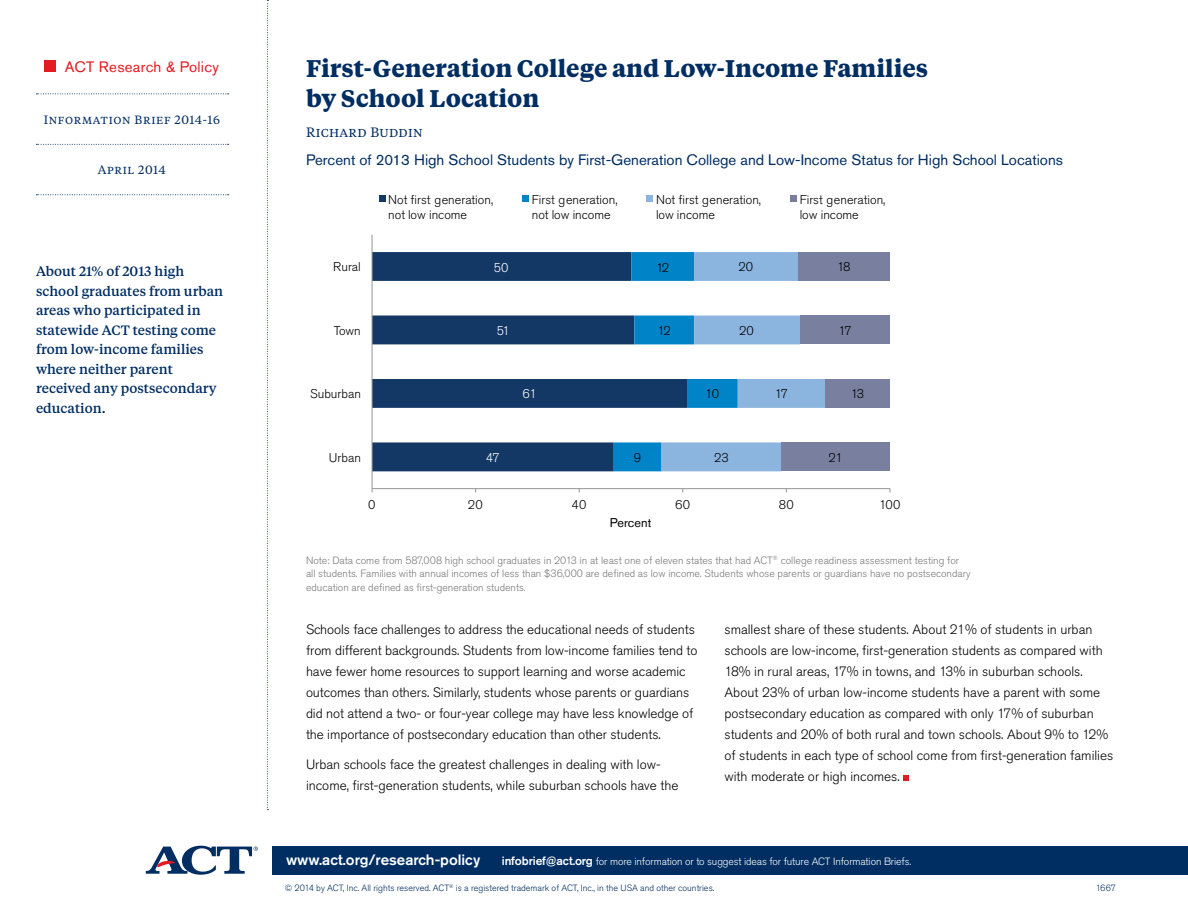
<style>
.page{position:relative;width:1188px;height:918px;background:#fff}
.page>*{position:absolute;margin:0;border:0;box-sizing:border-box;transform-origin:0 0}
.Main_Head{font:700 24px/30px "Tiempos Text";color:#002d62}
.Table___Figure_Head{font:15px "Akzidenz Grotesk Std";color:#002d62}
.Table_Note{font:500 15px "Akzidenz Grotesk Std";color:#fff}
.Author{font:15px "Akzidenz Grotesk Std";letter-spacing:.02em;color:#e31b23}
.Body{font:300 13.5px/21px "Akzidenz Grotesk Std";color:#000}
.Side_Bar_BIG{font:500 13.5px/19.5px "Tiempos Text";color:#002d62}
.Author-2{font:13.5px "Tiempos Text";letter-spacing:.02em;color:#002d62}
.t1{font:300 12.6px/15.1px "Akzidenz Grotesk Std";color:#000001}
.t2{font:300 12.6px "Akzidenz Grotesk Std";letter-spacing:-.035em;color:#fff}
.t3{font:12.6px "Akzidenz Grotesk Std";color:#000001}
.t4{font:12px "Tiempos Text";letter-spacing:.05em;color:#002d62}
.Table_Note-2{font:300 10.5px/13.5px "Akzidenz Grotesk Std";color:#7a7a7a}
.Table_Note-3{font:300 10.5px "Akzidenz Grotesk Std";letter-spacing:-.01em;color:#fff}
.t5{font:300 9px "Akzidenz Grotesk Std";color:#002d62}
.s1{font-weight:500;font-size:12px}
</style>
<div class="page">
<svg style="left:146px;top:846px;width:112px;height:29px"></svg>
<div style="left:273px;top:846px;width:915px;height:29px;background:#002d62"></div>
<svg style="left:267px;top:0;width:1px;height:810px"></svg>
<svg style="left:36px;top:93px;width:193px;height:1px"></svg>
<div style="left:45px;top:60px;width:11px;height:12px;background:#e31b23"></div>
<svg style="left:36px;top:194px;width:193px;height:1px"></svg>
<svg style="left:36px;top:144px;width:193px;height:1px"></svg>
<svg style="left:373px;top:252px;width:241px;height:219px;fill:#133866"></svg>
<svg style="left:614px;top:252px;width:211px;height:219px"></svg>
<div style="left:798px;top:252px;width:92px;height:29px;background:#797f9e"></div>
<div style="left:800px;top:316px;width:90px;height:28px;background:#797f9e"></div>
<div style="left:825px;top:379px;width:65px;height:29px;background:#797f9e"></div>
<div style="left:781px;top:442px;width:109px;height:29px;background:#797f9e"></div>
<hr style="left:372px;top:488px;width:518px;height:1px;background:#959494">
<hr style="left:372px;top:235px;width:1px;height:254px;background:#959494">
<svg style="left:379px;top:196px;width:6px;height:6px"></svg>
<div style="left:522px;top:195px;width:7px;height:7px;background:#0083c7"></div>
<div style="left:647px;top:195px;width:6px;height:7px;background:#8bb4e0"></div>
<div style="left:790px;top:195px;width:7px;height:7px;background:#797e9e"></div>
<svg style="left:903px;top:775px;width:6px;height:6px"></svg>
<p class="Author" style="left:65px;top:58px;width:156px">ACT Research &amp; Policy</p>
<p class="t4" style="left:44px;top:111px;width:178px">Information Brief 2014-16</p>
<p class="t4" style="left:98px;top:161px;width:69px">April 2014</p>
<p class="Side_Bar_BIG" style="left:36px;top:261px;width:189px">About 21% of 2013 high school graduates from urban areas who participated in statewide ACT testing come from low-income families where neither parent received any postsecondary education.</p>
<p class="Main_Head" style="left:306px;top:52px;width:624px">First-Generation College and Low-Income Families by School Location</p>
<p class="Author-2" style="left:306px;top:123px;width:118px">Richard Buddin</p>
<p class="Table___Figure_Head" style="left:306px;top:151px;width:759px">Percent of 2013 High School Students by First-Generation College and Low-Income Status for High School Locations</p>
<p class="t1" style="left:333px;top:260px;width:29px">Rural</p>
<p class="t1" style="left:388px;top:192px;width:106px">Not first generation, not low income</p>
<p class="t1" style="left:532px;top:192px;width:87px">First generation, not low income</p>
<p class="t1" style="left:656px;top:192px;width:106px">Not first generation, low income</p>
<p class="t1" style="left:800px;top:192px;width:87px">First generation, low income</p>
<p class="t2" style="left:494px;top:260px;width:16px">50</p>
<p class="t1" style="left:656px;top:260px;width:15px">12</p>
<p class="t1" style="left:738px;top:260px;width:16px">20</p>
<p class="t1" style="left:837px;top:260px;width:15px">18</p>
<p class="t1" style="left:334px;top:323px;width:29px">Town</p>
<p class="t1" style="left:310px;top:387px;width:52px">Suburban</p>
<p class="t2" style="left:497px;top:324px;width:15px">51</p>
<p class="t2" style="left:522px;top:387px;width:16px">61</p>
<p class="t1" style="left:658px;top:323px;width:15px">12</p>
<p class="t1" style="left:739px;top:323px;width:16px">20</p>
<p class="t1" style="left:705px;top:387px;width:15px">10</p>
<p class="t1" style="left:775px;top:387px;width:15px">17</p>
<p class="t1" style="left:838px;top:323px;width:15px">17</p>
<p class="t1" style="left:851px;top:387px;width:15px">13</p>
<p class="t1" style="left:329px;top:450px;width:34px">Urban</p>
<p class="t2" style="left:486px;top:451px;width:16px">47</p>
<p class="t1" style="left:634px;top:450px;width:9px">9</p>
<p class="t1" style="left:714px;top:450px;width:16px">23</p>
<p class="t1" style="left:829px;top:450px;width:16px">21</p>
<p class="t1" style="left:368px;top:497px;width:9px">0</p>
<p class="t1" style="left:468px;top:497px;width:16px">20</p>
<p class="t1" style="left:572px;top:497px;width:16px">40</p>
<p class="t1" style="left:675px;top:497px;width:16px">60</p>
<p class="t1" style="left:779px;top:497px;width:16px">80</p>
<p class="t1" style="left:879px;top:497px;width:23px">100</p>
<p class="t3" style="left:610px;top:515px;width:43px">Percent</p>
<p class="Table_Note-2" style="left:306px;top:554px;width:666px">Note: Data come from 587,008 high school graduates in 2013 in at least one of eleven states that had ACT<sup>®</sup> college readiness assessment testing for all students. Families with annual incomes of less than $36,000 are defined as low income. Students whose parents or guardians have no postsecondary education are defined as first-generation students.</p>
<p class="Body" style="left:306px;top:619px;width:393px">Schools face challenges to address the educational needs of students from different backgrounds. Students from low-income families tend to have fewer home resources to support learning and worse academic outcomes than others. Similarly, students whose parents or guardians did not attend a two- or four-year college may have less knowledge of the importance of postsecondary education than other students.</p>
<p class="Body" style="left:306px;top:754px;width:374px">Urban schools face the greatest challenges in dealing with low&shy;income, first-generation students, while suburban schools have the</p>
<p class="Body" style="left:724px;top:619px;width:390px">smallest share of these students. About 21% of students in urban schools are low-income, first-generation students as compared with 18% in rural areas, 17% in towns, and 13% in suburban schools.<br>About 23% of urban low-income students have a parent with some postsecondary education as compared with only 17% of suburban students and 20% of both rural and town schools. About 9% to 12% of students in each type of school come from first-generation families with moderate or high incomes.</p>
<p class="Table_Note" style="left:286px;top:850px;width:196px">www.act.org/research-policy</p>
<p class="Table_Note-3" style="left:502px;top:855px;width:411px"><span class="s1">infobrief@act.org</span> for more information or to suggest ideas for future ACT Information Briefs.</p>
<p class="t5" style="left:285px;top:883px;width:431px">© 2014 by ACT, Inc. All rights reserved. ACT<sup>®</sup> is a registered trademark of ACT, Inc., in the USA and other countries.</p>
<p class="t5" style="left:1096px;top:883px;width:22px">1667</p>
</div>
